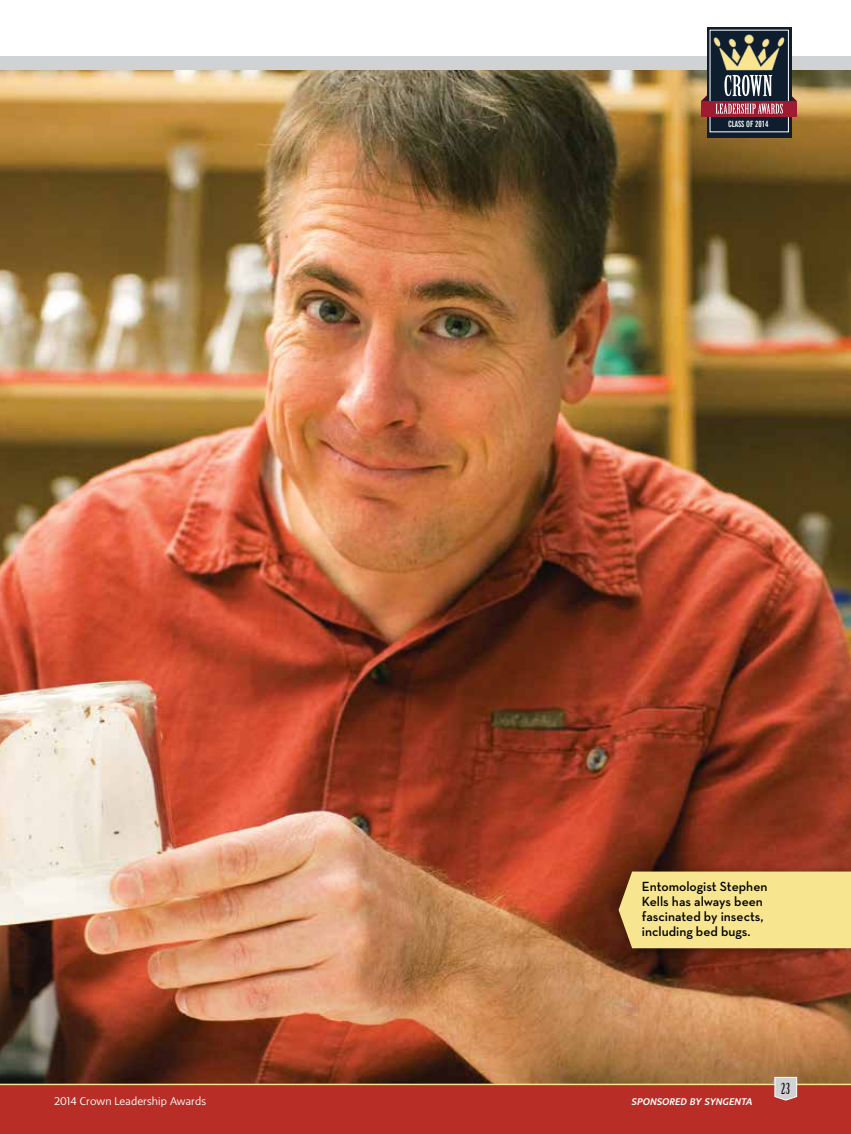
<style>
.page{position:relative;width:851px;height:1134px;background:#fff}
.page>*{position:absolute;margin:0;border:0;box-sizing:border-box;transform-origin:0 0}
.t1{font:15px "Birch Std";color:#000}
.t2{font:600 13.5px/15px "Neutraface Text";color:#000}
.t3{font:300 11.4px "Sense";letter-spacing:.01em;color:#fff;scale:1.05 1}
.t4{font:italic 500 10.05px "Sense";letter-spacing:.02em;color:#fff;scale:1.05 1}
.t5{font:700 extra-condensed 8.55px "News Gothic BT";color:#fff}
</style>
<div class="page">
<img style="left:0;top:69px;width:850px;height:1015px">
<div style="left:617px;top:865px;width:233px;height:94px;background:#000;opacity:.38"></div>
<div style="left:618px;top:872px;width:232px;height:76px;background:#f8e58f"></div>
<div style="left:0;top:56px;width:850px;height:13px;background:#d1d2d4"></div>
<div style="left:0;top:1085px;width:850px;height:49px;background:#b82d25"></div>
<hr style="left:0;top:1084px;width:850px;height:1px;background:#f8e58f">
<svg style="left:706px;top:27px;width:85px;height:110px;background:#242c3b"></svg>
<div style="left:701px;top:101px;width:95px;height:15px;background:#9e1b31"></div>
<img style="left:691px;top:27px;width:113px;height:87px">
<svg style="left:771px;top:1077px;width:26px;height:23px"></svg>
<p class="t5" style="left:728px;top:119px;width:42px">CLASS OF 2014</p>
<p class="t2" style="left:642px;top:878px;width:127px">Entomologist Stephen<br>Kells has always been fascinated by insects, including bed bugs.</p>
<p class="t3" style="left:54px;top:1094px;width:146px">2014 Crown Leadership Awards</p>
<p class="t4" style="left:631px;top:1095px;width:116px">SPONSORED BY SYNGENTA</p>
<p class="t1" style="left:781px;top:1080px;width:10px">23</p>
</div>
